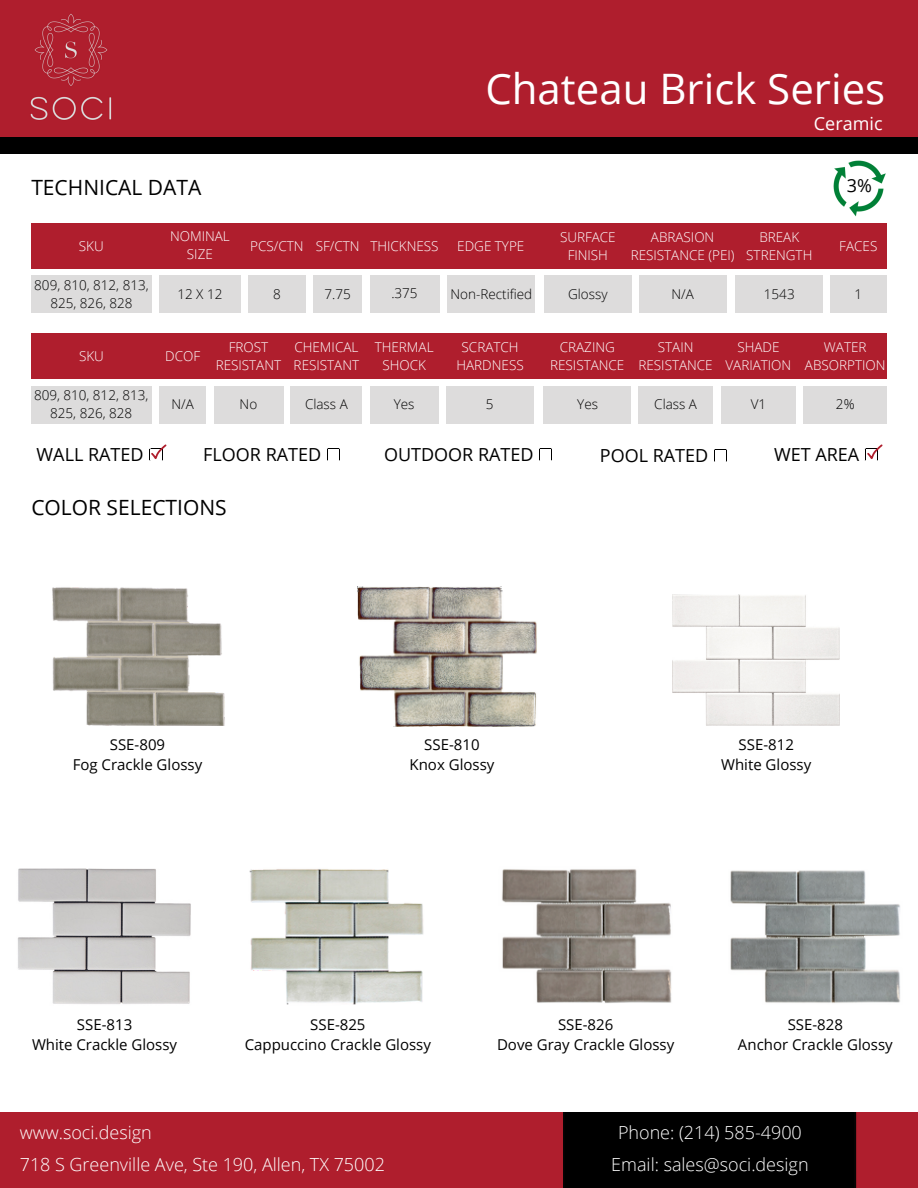
<style>
.page{position:relative;width:918px;height:1188px;background:#fff}
.page>*{position:absolute;margin:0;border:0;box-sizing:border-box;transform-origin:0 0}
.t1{font:42px "Open Sans";color:#fff}
.t2{font:21px "Open Sans";color:#000}
.t3{font:300 18px "Open Sans";color:#fff}
.t4{font:18px "Open Sans";color:#000}
.t5{font:18px "Open Sans";color:#fff}
.t6{font:15px/20.2px "Open Sans";color:#000;text-align:center}
.t7{font:300 13.5px/18px "Open Sans";color:#fff;text-align:center}
.t8{font:300 13.5px/18px "Open Sans";color:#000;text-align:center}
</style>
<div class="page">
<div style="left:0;top:0;width:918px;height:138px;background:#af1e2d"></div>
<img style="left:30px;top:14px;width:82px;height:106px">
<div style="left:0;top:1112px;width:918px;height:76px;background:#af1e2d"></div>
<div style="left:0;top:137px;width:918px;height:17px;background:#000"></div>
<div style="left:564px;top:1112px;width:292px;height:76px;background:#000"></div>
<div style="left:31px;top:223px;width:855px;height:45px;background:#af1e2d"></div>
<div style="left:248px;top:276px;width:58px;height:37px;background:#dddcdc"></div>
<div style="left:159px;top:276px;width:81px;height:37px;background:#dddcdc"></div>
<div style="left:314px;top:276px;width:48px;height:37px;background:#dddcdc"></div>
<div style="left:370px;top:276px;width:69px;height:37px;background:#dddcdc"></div>
<div style="left:447px;top:276px;width:88px;height:37px;background:#dddcdc"></div>
<div style="left:544px;top:276px;width:88px;height:37px;background:#dddcdc"></div>
<div style="left:639px;top:276px;width:87px;height:37px;background:#dddcdc"></div>
<div style="left:735px;top:276px;width:88px;height:37px;background:#dddcdc"></div>
<div style="left:830px;top:276px;width:57px;height:37px;background:#dddcdc"></div>
<div style="left:31px;top:276px;width:120px;height:37px;background:#dddcdc"></div>
<img style="left:833px;top:161px;width:53px;height:55px">
<svg style="left:327px;top:449px;width:13px;height:12px"></svg>
<svg style="left:539px;top:449px;width:13px;height:12px"></svg>
<svg style="left:714px;top:449px;width:13px;height:13px"></svg>
<svg style="left:150px;top:444px;width:17px;height:17px"></svg>
<svg style="left:865px;top:444px;width:18px;height:17px"></svg>
<div style="left:804px;top:386px;width:83px;height:37px;background:#dddcdc"></div>
<div style="left:159px;top:386px;width:47px;height:37px;background:#dddcdc"></div>
<div style="left:214px;top:386px;width:69px;height:37px;background:#dddcdc"></div>
<div style="left:291px;top:386px;width:71px;height:37px;background:#dddcdc"></div>
<div style="left:370px;top:386px;width:69px;height:37px;background:#dddcdc"></div>
<div style="left:446px;top:386px;width:88px;height:37px;background:#dddcdc"></div>
<div style="left:543px;top:386px;width:88px;height:37px;background:#dddcdc"></div>
<div style="left:638px;top:386px;width:75px;height:37px;background:#dddcdc"></div>
<div style="left:721px;top:386px;width:75px;height:37px;background:#dddcdc"></div>
<div style="left:32px;top:334px;width:855px;height:45px;background:#af1e2d"></div>
<div style="left:32px;top:386px;width:120px;height:37px;background:#dddcdc"></div>
<img style="left:52px;top:587px;width:173px;height:138px">
<img style="left:357px;top:587px;width:180px;height:139px">
<div style="left:320px;top:714px;width:73px;height:73px;background:#fff"></div>
<img style="left:673px;top:594px;width:166px;height:132px">
<img style="left:18px;top:868px;width:173px;height:136px">
<img style="left:249px;top:869px;width:175px;height:136px">
<img style="left:502px;top:869px;width:170px;height:134px">
<img style="left:730px;top:870px;width:170px;height:133px">
<h6 class="t1" style="left:485px;top:59px;width:401px">Chateau Brick Series</h6>
<h6 class="t2" style="left:31px;top:172px;width:172px">TECHNICAL DATA</h6>
<h6 class="t5" style="left:814px;top:111px;width:70px">Ceramic</h6>
<h1 class="t4" style="left:847px;top:173px;width:27px">3%</h1>
<h6 class="t7" style="left:79px;top:236px;width:26px">SKU</h6>
<h6 class="t8" style="left:34px;top:276px;width:116px">809, 810, 812, 813,<br>825, 826, 828</h6>
<p class="t7" style="left:79px;top:346px;width:26px">SKU</p>
<p class="t8" style="left:34px;top:386px;width:116px">809, 810, 812, 813,<br>825, 826, 828</p>
<p class="t7" style="left:170px;top:227px;width:61px">NOMINAL<br>SIZE</p>
<h6 class="t8" style="left:177px;top:285px;width:47px">12 X 12</h6>
<h6 class="t8" style="left:671px;top:285px;width:24px">N/A</h6>
<h6 class="t8" style="left:764px;top:285px;width:32px">1543</h6>
<h6 class="t8" style="left:855px;top:285px;width:9px">1</h6>
<p class="t7" style="left:316px;top:236px;width:45px">SF/CTN</p>
<h6 class="t7" style="left:457px;top:236px;width:69px">EDGE TYPE</h6>
<p class="t7" style="left:631px;top:227px;width:105px">ABRASION<br>RESISTANCE (PEI)</p>
<p class="t7" style="left:746px;top:227px;width:68px">BREAK<br>STRENGTH</p>
<p class="t7" style="left:839px;top:236px;width:40px">FACES</p>
<h6 class="t7" style="left:250px;top:236px;width:55px">PCS/CTN</h6>
<h6 class="t7" style="left:370px;top:236px;width:70px">THICKNESS</h6>
<h6 class="t7" style="left:560px;top:227px;width:57px">SURFACE<br>FINISH</h6>
<p class="t8" style="left:273px;top:285px;width:9px">8</p>
<p class="t8" style="left:325px;top:285px;width:28px">7.75</p>
<h6 class="t8" style="left:391px;top:284px;width:28px">.375</h6>
<p class="t8" style="left:451px;top:285px;width:83px">Non-Rectified</p>
<p class="t8" style="left:568px;top:285px;width:41px">Glossy</p>
<h6 class="t7" style="left:165px;top:346px;width:36px">DCOF</h6>
<h6 class="t7" style="left:216px;top:337px;width:67px">FROST<br>RESISTANT</h6>
<h6 class="t7" style="left:294px;top:337px;width:67px;text-align:left">CHEMICAL<br>RESISTANT</h6>
<p class="t7" style="left:375px;top:337px;width:60px">THERMAL<br>SHOCK</p>
<h6 class="t7" style="left:456px;top:337px;width:69px">SCRATCH<br>HARDNESS</h6>
<p class="t7" style="left:550px;top:337px;width:76px">CRAZING<br>RESISTANCE</p>
<p class="t7" style="left:639px;top:337px;width:76px">STAIN<br>RESISTANCE</p>
<p class="t7" style="left:725px;top:337px;width:67px">SHADE<br>VARIATION</p>
<p class="t8" style="left:171px;top:395px;width:24px">N/A</p>
<p class="t8" style="left:240px;top:395px;width:19px">No</p>
<h6 class="t8" style="left:305px;top:395px;width:44px">Class A</h6>
<p class="t8" style="left:394px;top:395px;width:22px">Yes</p>
<h3 class="t8" style="left:486px;top:395px;width:9px">5</h3>
<p class="t8" style="left:577px;top:395px;width:22px">Yes</p>
<p class="t8" style="left:654px;top:395px;width:44px">Class A</p>
<h3 class="t8" style="left:751px;top:395px;width:17px">V1</h3>
<p class="t8" style="left:836px;top:395px;width:20px">2%</p>
<h6 class="t7" style="left:805px;top:337px;width:82px">WATER<br>ABSORPTION</h6>
<h4 class="t4" style="left:37px;top:442px;width:108px">WALL RATED</h4>
<p class="t4" style="left:203px;top:442px;width:120px">FLOOR RATED</p>
<h2 class="t4" style="left:384px;top:442px;width:151px">OUTDOOR RATED</h2>
<p class="t4" style="left:600px;top:442px;width:110px">POOL RATED</p>
<h4 class="t4" style="left:774px;top:442px;width:87px">WET AREA</h4>
<h6 class="t2" style="left:31px;top:493px;width:197px">COLOR SELECTIONS</h6>
<p class="t6" style="left:73px;top:734px;width:131px">SSE-809<br>Fog Crackle Glossy</p>
<h3 class="t6" style="left:410px;top:734px;width:86px">SSE-810<br>Knox Glossy</h3>
<p class="t6" style="left:721px;top:734px;width:92px">SSE-812<br>White Glossy</p>
<p class="t6" style="left:32px;top:1014px;width:147px">SSE-813<br>White Crackle Glossy</p>
<h5 class="t6" style="left:245px;top:1014px;width:188px">SSE-825<br>Cappuccino Crackle Glossy</h5>
<p class="t6" style="left:497px;top:1014px;width:179px">SSE-826<br>Dove Gray Crackle Glossy</p>
<h5 class="t6" style="left:738px;top:1014px;width:156px">SSE-828<br>Anchor Crackle Glossy</h5>
<p class="t3" style="left:20px;top:1120px;width:134px">www.soci.design</p>
<h6 class="t3" style="left:20px;top:1152px;width:367px">718 S Greenville Ave, Ste 190, Allen, TX 75002</h6>
<h6 class="t3" style="left:618px;top:1120px;width:185px">Phone: (214) 585-4900</h6>
<h6 class="t3" style="left:611px;top:1152px;width:199px">Email: sales@soci.design</h6>
</div>
